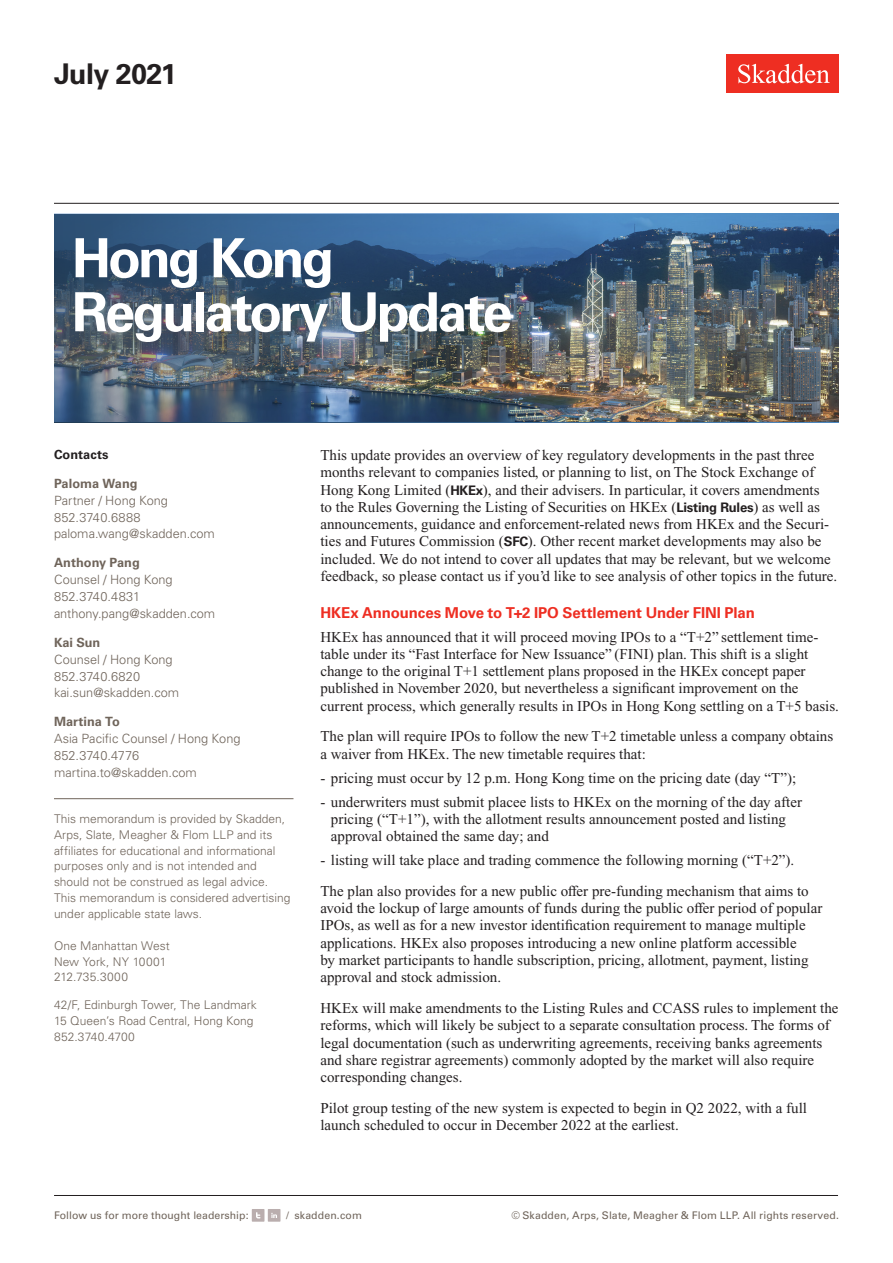
<style>
.page{position:relative;width:893px;height:1263px;background:#fff}
.page>*{position:absolute;margin:0;border:0;box-sizing:border-box;transform-origin:0 0}
.Practice_Specific_Ti{font:700 54px "Univers LT Std";letter-spacing:-.055em;color:#fff}
.Title_interior{font:700 28.5px "Univers LT Std";letter-spacing:-.02em;color:#231f20}
.Main_Body{font:15px/17.2px "Times New Roman PS Std";color:#231f20}
.First_Level_Heading{font:700 15px "Univers LT Std";letter-spacing:-.005em;color:#ee2e22}
.Contacts{font:300 12.75px "Univers LT Std";color:#6f645a}
.Contacts_Name{font:700 12.75px "Univers LT Std";color:#6f645a}
.Contacts-2{font:300 12.75px "Univers LT Std";letter-spacing:.025em;color:#6f645a}
.Contacts_Name-2{font:700 12.75px "Univers LT Std";letter-spacing:.01em;color:#231f20}
.Sidebar_body_rule_ab{font:300 12px/15.8px "Univers LT Std";color:#6f645a}
.Firm_Address{font:300 12px/15.8px "Univers LT Std";color:#6f645a}
.t1{font:10.5px "Univers LT Std";letter-spacing:.01em;color:#6f645a}
.s1{font-family:"Univers LT Std";font-weight:700;font-size:13.2px}
</style>
<div class="page">
<div style="left:726px;top:54px;width:113px;height:39px;background:#ee2e22"></div>
<svg style="left:738px;top:64px;width:92px;height:19px"></svg>
<hr style="left:54px;top:203px;width:785px;height:1px;background:#231f20">
<hr style="left:54px;top:1195px;width:784px;height:1px;background:#231f20">
<div style="left:252px;top:1209px;width:12px;height:13px;background:#baaeae"></div>
<svg style="left:256px;top:1212px;width:4px;height:6px"></svg>
<div style="left:268px;top:1209px;width:12px;height:13px;background:#baaeae"></div>
<svg style="left:271px;top:1213px;width:6px;height:5px"></svg>
<img style="left:54px;top:213px;width:785px;height:209px">
<hr style="left:54px;top:798px;width:239px;height:1px;background:#6f645a">
<p class="Title_interior" style="left:54px;top:57px;width:124px">July 2021</p>
<h1 class="Practice_Specific_Ti" style="left:72px;top:227px;width:264px">Hong Kong</h1>
<h1 class="Practice_Specific_Ti" style="left:72px;top:281px;width:442px">Regulatory Update</h1>
<p class="Contacts_Name-2" style="left:54px;top:447px;width:56px">Contacts</p>
<p class="Contacts_Name" style="left:54px;top:476px;width:85px">Paloma Wang</p>
<p class="Contacts" style="left:54px;top:492px;width:115px">Partner / Hong Kong</p>
<p class="Contacts-2" style="left:54px;top:509px;width:88px">852.3740.6888</p>
<p class="Contacts" style="left:54px;top:526px;width:162px">paloma.wang@skadden.com</p>
<p class="Contacts_Name" style="left:54px;top:555px;width:87px">Anthony Pang</p>
<p class="Contacts" style="left:54px;top:572px;width:120px">Counsel / Hong Kong</p>
<p class="Contacts" style="left:54px;top:589px;width:88px">852.3740.4831</p>
<p class="Contacts" style="left:54px;top:606px;width:163px">anthony.pang@skadden.com</p>
<p class="Contacts_Name" style="left:54px;top:635px;width:48px">Kai Sun</p>
<p class="Contacts" style="left:54px;top:651px;width:120px">Counsel / Hong Kong</p>
<p class="Contacts" style="left:54px;top:668px;width:88px">852.3740.6820</p>
<p class="Contacts" style="left:54px;top:685px;width:127px">kai.sun@skadden.com</p>
<p class="Contacts_Name" style="left:54px;top:714px;width:67px">Martina To</p>
<p class="Contacts" style="left:54px;top:731px;width:188px">Asia Pacific Counsel / Hong Kong</p>
<p class="Contacts" style="left:54px;top:748px;width:87px">852.3740.4776</p>
<p class="Contacts" style="left:54px;top:765px;width:144px">martina.to@skadden.com</p>
<p class="Sidebar_body_rule_ab" style="left:54px;top:811px;width:238px">This memorandum is provided by Skadden, Arps, Slate, Meagher &amp; Flom LLP and its affiliates for educational and informational purposes only and is not intended and should not be construed as legal advice.<br>This memorandum is considered advertising under applicable state laws.</p>
<p class="Firm_Address" style="left:54px;top:938px;width:117px">One Manhattan West<br>New York, NY 10001<br>212.735.3000</p>
<p class="Firm_Address" style="left:54px;top:997px;width:204px">42/F, Edinburgh Tower, The Landmark<br>15 Queen’s Road Central, Hong Kong<br>852.3740.4700</p>
<p class="Main_Body" style="left:320px;top:447px;width:518px">This update provides an overview of key regulatory developments in the past three months relevant to companies listed, or planning to list, on The Stock Exchange of Hong Kong Limited (<span class="s1">HKEx</span>), and their advisers. In particular, it covers amendments<br>to the Rules Governing the Listing of Securities on HKEx (<span class="s1">Listing Rules</span>) as well as announcements, guidance and enforcement-related news from HKEx and the Securi&shy;ties and Futures Commission (<span class="s1">SFC</span>). Other recent market developments may also be included. We do not intend to cover all updates that may be relevant, but we welcome feedback, so please contact us if you’d like to see analysis of other topics in the future.</p>
<h2 class="First_Level_Heading" style="left:320px;top:604px;width:436px">HKEx Announces Move to T+2 IPO Settlement Under FINI Plan</h2>
<p class="Main_Body" style="left:320px;top:628px;width:520px">HKEx has announced that it will proceed moving IPOs to a “T+2” settlement time&shy;table under its “Fast Interface for New Issuance” (FINI) plan. This shift is a slight change to the original T+1 settlement plans proposed in the HKEx concept paper published in November 2020, but nevertheless a significant improvement on the current process, which generally results in IPOs in Hong Kong settling on a T+5 basis.</p>
<p class="Main_Body" style="left:320px;top:728px;width:514px">The plan will require IPOs to follow the new T+2 timetable unless a company obtains a waiver from HKEx. The new timetable requires that:</p>
<p class="Main_Body" style="left:320px;top:769px;width:477px">- pricing must occur by 12 p.m. Hong Kong time on the pricing date (day “T”);</p>
<p class="Main_Body" style="left:331px;top:793px;width:472px;text-indent:-10px">- underwriters must submit placee lists to HKEx on the morning of the day after pricing (“T+1”), with the allotment results announcement posted and listing approval obtained the same day; and</p>
<p class="Main_Body" style="left:320px;top:852px;width:475px">- listing will take place and trading commence the following morning (“T+2”).</p>
<p class="Main_Body" style="left:320px;top:882px;width:503px">The plan also provides for a new public offer pre-funding mechanism that aims to avoid the lockup of large amounts of funds during the public offer period of popular IPOs, as well as for a new investor identification requirement to manage multiple applications. HKEx also proposes introducing a new online platform accessible<br>by market participants to handle subscription, pricing, allotment, payment, listing approval and stock admission.</p>
<p class="Main_Body" style="left:320px;top:999px;width:520px">HKEx will make amendments to the Listing Rules and CCASS rules to implement the reforms, which will likely be subject to a separate consultation process. The forms of legal documentation (such as underwriting agreements, receiving banks agreements and share registrar agreements) commonly adopted by the market will also require corresponding changes.</p>
<p class="Main_Body" style="left:320px;top:1099px;width:488px">Pilot group testing of the new system is expected to begin in Q2 2022, with a full launch scheduled to occur in December 2022 at the earliest.</p>
<p class="t1" style="left:54px;top:1209px;width:196px">Follow us for more thought leadership:</p>
<p class="t1" style="left:286px;top:1209px;width:77px">/ skadden.com</p>
<p class="t1" style="left:511px;top:1209px;width:329px">© Skadden, Arps, Slate, Meagher &amp; Flom LLP. All rights reserved.</p>
</div>
